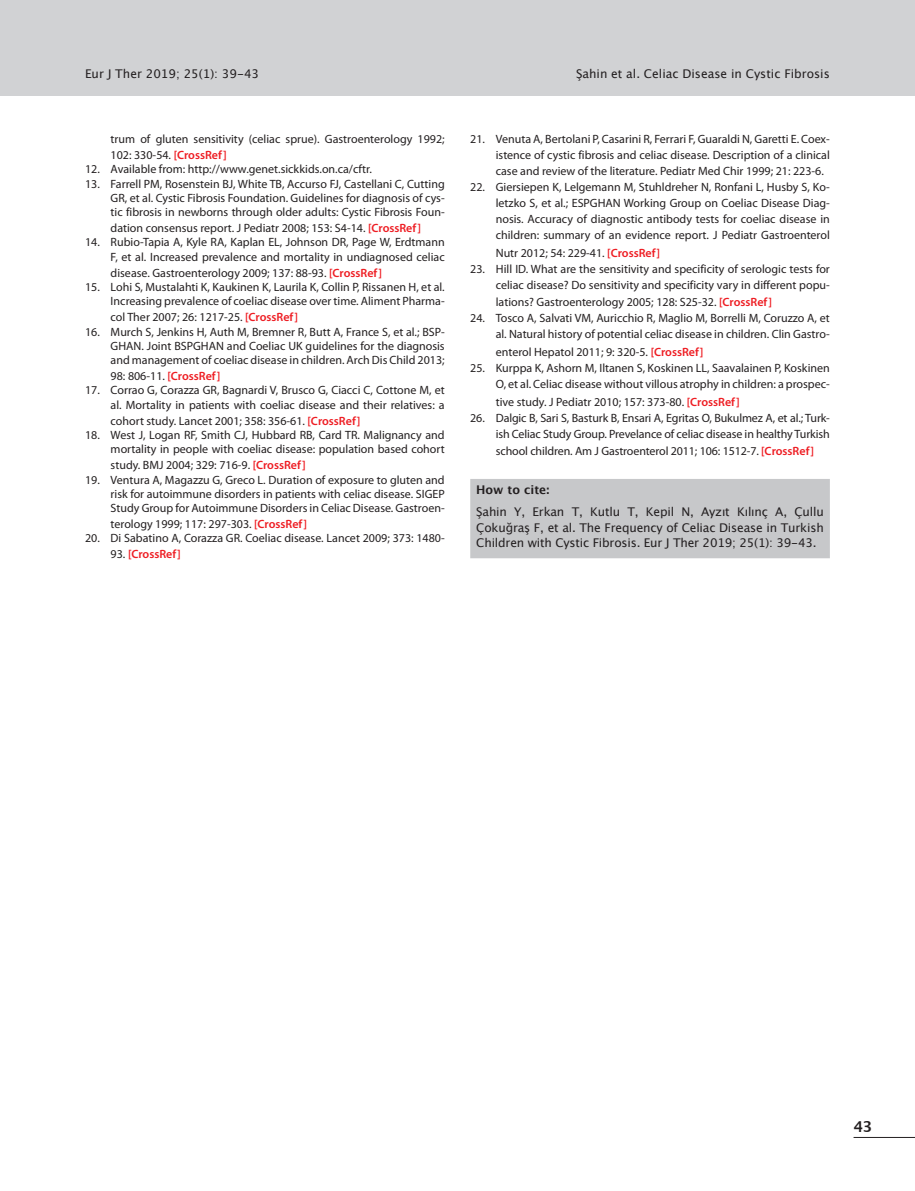
<style>
.page{position:relative;width:915px;height:1191px;background:#fff}
.page>*{position:absolute;margin:0;border:0;box-sizing:border-box;transform-origin:0 0}
.t1{font:700 15px "Lucida Grande";color:#231f20}
.t2{font:12px/14.4px "Myriad Pro";color:#231f20;text-align:right}
.t3{font:12px/15.8px "Lucida Grande";color:#231f20;text-align:justify}
.t4{font:600 12px "Myriad Pro";color:#ee1d23}
.t5{font:700 12px "Lucida Grande";color:#231f20}
.s1{font-weight:600;color:#ee1d23}
.s2{font-weight:400;color:#231f20}
</style>
<div class="page">
<div style="left:470px;top:479px;width:359px;height:79px;background:#c7c8ca"></div>
<div style="left:0;top:0;width:914px;height:95px;background:#d1d2d4"></div>
<hr style="left:853px;top:1137px;width:61px;height:1px;background:#231f20">
<p class="t3" style="left:85px;top:66px;width:175px">Eur J Ther 2019; 25(1): 39-43</p>
<p class="t3" style="left:575px;top:66px;width:255px">Şahin et al. Celiac Disease in Cystic Fibrosis</p>
<p class="t2" style="left:111px;top:131px;width:335px;line-height:15.9px;text-align:left">trum of gluten sensitivity (celiac sprue). Gastroenterology 1992;<br>102: 330-54. <span class="s1">[CrossRef]</span></p>
<p class="t2" style="left:85px;top:162px;width:288px">12. Available from: http://www.genet.sickkids.on.ca/cftr.</p>
<p class="t2" style="left:111px;top:176px;width:335px;text-align:justify;text-indent:-26px">13. Farrell PM, Rosenstein BJ, White TB, Accurso FJ, Castellani C, Cutting GR, et al. Cystic Fibrosis Foundation. Guidelines for diagnosis of cys&shy;tic fibrosis in newborns through older adults: Cystic Fibrosis Foun-</p>
<p class="t2" style="left:111px;top:221px;width:312px">dation consensus report. J Pediatr 2008; 153: S4-14. <span class="s1">[CrossRef]</span></p>
<p class="t2" style="left:85px;top:235px;width:361px">14. Rubio-Tapia A, Kyle RA, Kaplan EL, Johnson DR, Page W, Erdtmann<br>F, et al. Increased prevalence and mortality in undiagnosed celiac</p>
<p class="t2" style="left:111px;top:265px;width:273px">disease. Gastroenterology 2009; 137: 88-93. <span class="s1">[CrossRef]</span></p>
<p class="t2" style="left:85px;top:280px;width:361px">15. Lohi S, Mustalahti K, Kaukinen K, Laurila K, Collin P, Rissanen H, et al.<br>Increasing prevalence of coeliac disease over time. Aliment Pharma-</p>
<p class="t2" style="left:111px;top:310px;width:189px">col Ther 2007; 26: 1217-25. <span class="s1">[CrossRef]</span></p>
<p class="t2" style="left:111px;top:324px;width:335px;text-align:justify;text-indent:-26px">16. Murch S, Jenkins H, Auth M, Bremner R, Butt A, France S, et al.; BSP-GHAN. Joint BSPGHAN and Coeliac UK guidelines for the diagnosis and management of coeliac disease in children. Arch Dis Child 2013;</p>
<p class="t2" style="left:111px;top:369px;width:111px">98: 806-11. <span class="s1">[CrossRef]</span></p>
<p class="t2" style="left:85px;top:383px;width:361px">17. Corrao G, Corazza GR, Bagnardi V, Brusco G, Ciacci C, Cottone M, et al. Mortality in patients with coeliac disease and their relatives: a</p>
<p class="t2" style="left:111px;top:413px;width:251px">cohort study. Lancet 2001; 358: 356-61. <span class="s1">[CrossRef]</span></p>
<p class="t2" style="left:85px;top:427px;width:361px">18. West J, Logan RF, Smith CJ, Hubbard RB, Card TR. Malignancy and mortality in people with coeliac disease: population based cohort</p>
<p class="t2" style="left:111px;top:458px;width:196px">study. BMJ 2004; 329: 716-9. <span class="s1">[CrossRef]</span></p>
<p class="t2" style="left:111px;top:472px;width:335px;text-align:justify;text-indent:-26px">19. Ventura A, Magazzu G, Greco L. Duration of exposure to gluten and risk for autoimmune disorders in patients with celiac disease. SIGEP Study Group for Autoimmune Disorders in Celiac Disease. Gastroen-</p>
<p class="t2" style="left:111px;top:516px;width:198px">terology 1999; 117: 297-303. <span class="s1">[CrossRef]</span></p>
<p class="t2" style="left:85px;top:531px;width:361px">20. Di Sabatino A, Corazza GR. Coeliac disease. Lancet 2009; 373: 1480-</p>
<p class="t4" style="left:111px;top:546px;width:72px"><span class="s2">93.</span> [CrossRef]</p>
<p class="t2" style="left:495px;top:131px;width:335px;line-height:16px;text-align:justify;text-indent:-26px">21. Venuta A, Bertolani P, Casarini R, Ferrari F, Guaraldi N, Garetti E. Coex&shy;istence of cystic fibrosis and celiac disease. Description of a clinical case and review of the literature. Pediatr Med Chir 1999; 21: 223-6.</p>
<p class="t2" style="left:495px;top:179px;width:335px;line-height:16px;text-align:justify;text-indent:-26px">22. Giersiepen K, Lelgemann M, Stuhldreher N, Ronfani L, Husby S, Ko&shy;letzko S, et al.; ESPGHAN Working Group on Coeliac Disease Diag&shy;nosis. Accuracy of diagnostic antibody tests for coeliac disease in children: summary of an evidence report. J Pediatr Gastroenterol</p>
<p class="t2" style="left:495px;top:245px;width:166px">Nutr 2012; 54: 229-41. <span class="s1">[CrossRef]</span></p>
<p class="t2" style="left:470px;top:260px;width:361px;line-height:16px">23. Hill ID. What are the sensitivity and specificity of serologic tests for celiac disease? Do sensitivity and specificity vary in different popu-</p>
<p class="t2" style="left:495px;top:295px;width:278px">lations? Gastroenterology 2005; 128: S25-32. <span class="s1">[CrossRef]</span></p>
<p class="t2" style="left:470px;top:310px;width:361px;line-height:16px">24. Tosco A, Salvati VM, Auricchio R, Maglio M, Borrelli M, Coruzzo A, et al. Natural history of potential celiac disease in children. Clin Gastro-</p>
<p class="t2" style="left:495px;top:344px;width:209px">enterol Hepatol 2011; 9: 320-5. <span class="s1">[CrossRef]</span></p>
<p class="t2" style="left:470px;top:360px;width:361px;line-height:16px">25. Kurppa K, Ashorn M, Iltanen S, Koskinen LL, Saavalainen P, Koskinen<br>O, et al. Celiac disease without villous atrophy in children: a prospec-</p>
<p class="t2" style="left:495px;top:394px;width:245px">tive study. J Pediatr 2010; 157: 373-80. <span class="s1">[CrossRef]</span></p>
<p class="t2" style="left:470px;top:409px;width:361px;line-height:16px">26. Dalgic B, Sari S, Basturk B, Ensari A, Egritas O, Bukulmez A, et al.; Turk&shy;ish Celiac Study Group. Prevelance of celiac disease in healthy Turkish</p>
<p class="t2" style="left:495px;top:444px;width:320px">school children. Am J Gastroenterol 2011; 106: 1512-7. <span class="s1">[CrossRef]</span></p>
<p class="t5" style="left:476px;top:480px;width:74px">How to cite:</p>
<p class="t3" style="left:476px;top:504px;width:349px">Şahin Y, Erkan T, Kutlu T, Kepil N, Ayzıt Kılınç A, Çullu Çokuğraş F, et al. The Frequency of Celiac Disease in Turkish Children with Cystic Fibrosis. Eur J Ther 2019; 25(1): 39-43.</p>
<p class="t1" style="left:853px;top:1114px;width:20px">43</p>
</div>
